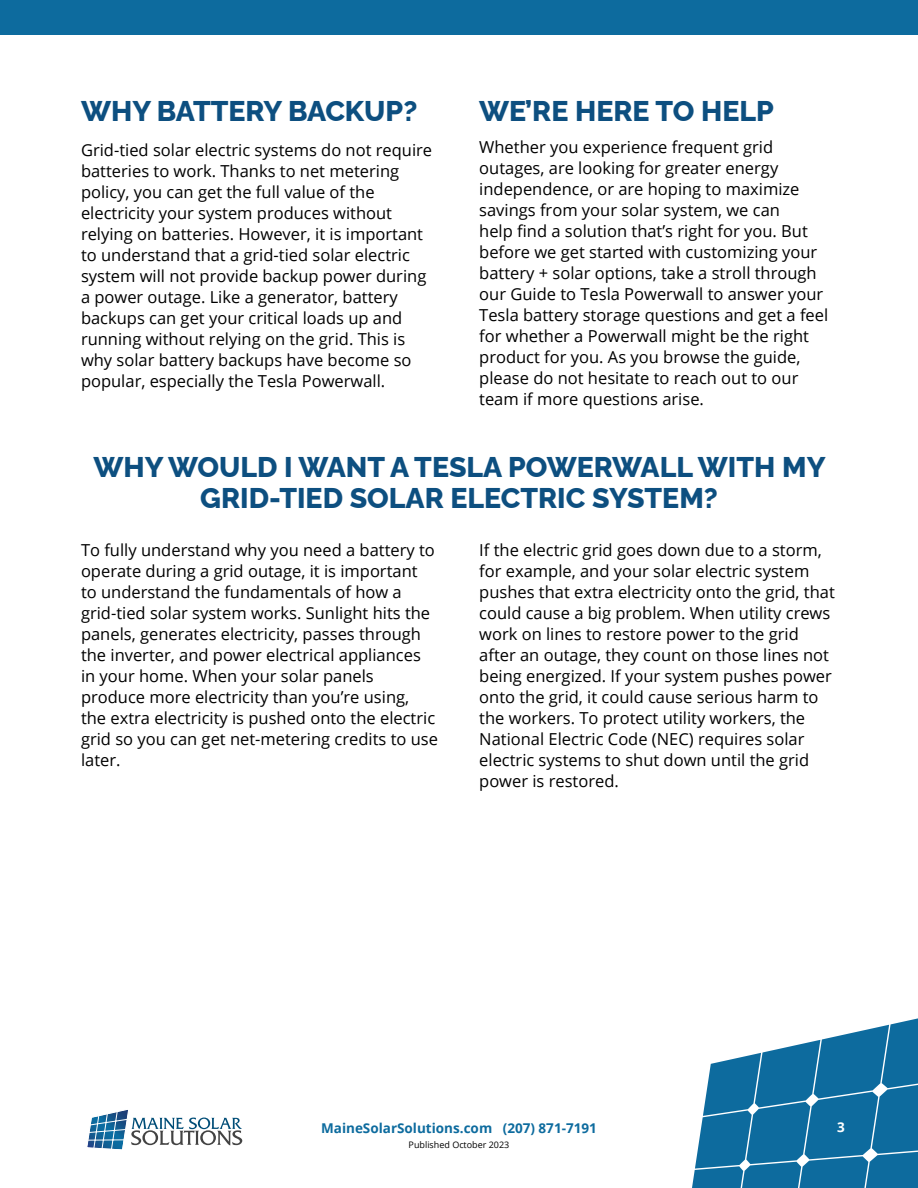
<style>
.page{position:relative;width:918px;height:1188px;background:#fff}
.page>*{position:absolute;margin:0;border:0;box-sizing:border-box;transform-origin:0 0}
.t1{font:800 28.5px/31.5px "Raleway";color:#0d4f80;text-align:center}
.t2{font:16.5px/21px "Open Sans";color:#000}
.t3{font:700 13.5px "Open Sans";color:#0d6b9e}
.t4{font:700 13.5px "Open Sans";color:#fff}
.t5{font:9px "Open Sans";color:#000}
</style>
<div class="page">
<svg style="left:692px;top:1018px;width:226px;height:170px"></svg>
<div style="left:0;top:0;width:918px;height:35px;background:#0d6b9e"></div>
<svg style="left:87px;top:1110px;width:155px;height:40px"></svg>
<h1 class="t1" style="left:81px;top:96px;width:338px">WHY BATTERY BACKUP?</h1>
<p class="t2" style="left:81px;top:141px;width:353px">Grid-tied solar electric systems do not require batteries to work. Thanks to net metering policy, you can get the full value of the electricity your system produces without relying on batteries. However, it is important to understand that a grid-tied solar electric system will not provide backup power during a power outage. Like a generator, battery backups can get your critical loads up and running without relying on the grid. This is why solar battery backups have become so popular, especially the Tesla Powerwall.</p>
<h1 class="t1" style="left:479px;top:96px;width:296px">WE’RE HERE TO HELP</h1>
<p class="t2" style="left:479px;top:138px;width:351px">Whether you experience frequent grid outages, are looking for greater energy independence, or are hoping to maximize savings from your solar system, we can<br>help find a solution that’s right for you. But before we get started with customizing your battery + solar options, take a stroll through our Guide to Tesla Powerwall to answer your Tesla battery storage questions and get a feel for whether a Powerwall might be the right product for you. As you browse the guide, please do not hesitate to reach out to our team if more questions arise.</p>
<h1 class="t1" style="left:93px;top:451px;width:734px">WHY WOULD I WANT A TESLA POWERWALL WITH MY<br>GRID-TIED SOLAR ELECTRIC SYSTEM?</h1>
<p class="t2" style="left:81px;top:541px;width:359px">To fully understand why you need a battery to operate during a grid outage, it is important<br>to understand the fundamentals of how a grid-tied solar system works. Sunlight hits the panels, generates electricity, passes through the inverter, and power electrical appliances in your home. When your solar panels produce more electricity than you’re using, the extra electricity is pushed onto the electric grid so you can get net-metering credits to use later.</p>
<p class="t2" style="left:479px;top:542px;width:357px">If the electric grid goes down due to a storm, for example, and your solar electric system pushes that extra electricity onto the grid, that could cause a big problem. When utility crews work on lines to restore power to the grid after an outage, they count on those lines not being energized. If your system pushes power onto the grid, it could cause serious harm to the workers. To protect utility workers, the National Electric Code (NEC) requires solar electric systems to shut down until the grid power is restored.</p>
<p class="t3" style="left:321px;top:1123px;width:277px">MaineSolarSolutions.com (207) 871-7191</p>
<p class="t5" style="left:409px;top:1141px;width:102px">Published October 2023</p>
<p class="t4" style="left:837px;top:1122px;width:9px">3</p>
</div>
